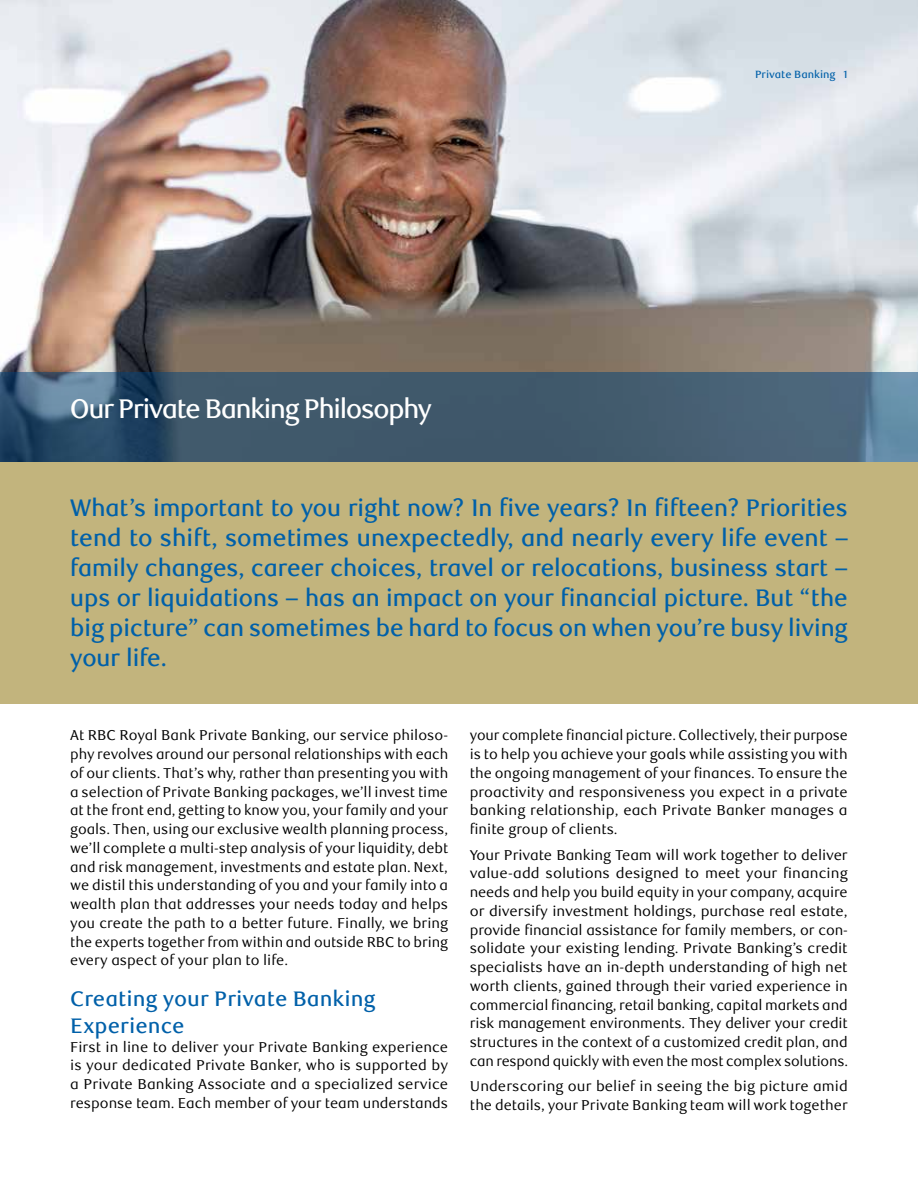
<style>
.page{position:relative;width:918px;height:1188px;background:#fff}
.page>*{position:absolute;margin:0;border:0;box-sizing:border-box;transform-origin:0 0}
.t1{font:500 27px "RBC Display";letter-spacing:-.04em;color:#fff}
.t2{font:500 24px/30px "RBC Display";color:#0060a9;text-align:justify}
.t3{font:500 21px/27px "RBC Text";color:#0060a9}
.t4{font:14.25px/18.8px "RBC Text";color:#000;text-align:justify}
.t5{font:500 10.5px "RBC Text";color:#0060a9}
</style>
<div class="page">
<img style="left:1px;top:0;width:917px;height:372px">
<svg style="left:0;top:372px;width:918px;height:90px;background:#415c72"></svg>
<div style="left:0;top:462px;width:918px;height:241px;background:#c2b47d"></div>
<h1 class="t1" style="left:70px;top:393px;width:363px">Our Private Banking Philosophy</h1>
<p class="t5" style="left:755px;top:68px;width:94px">Private Banking 1</p>
<p class="t2" style="left:70px;top:493px;width:780px">What’s important to you right now? In five years? In fifteen? Priorities tend to shift, sometimes unexpectedly, and nearly every life event – family changes, career choices, travel or relocations, business start – ups or liquidations – has an impact on your financial picture. But “the big picture” can sometimes be hard to focus on when you’re busy living your life.</p>
<p class="t4" style="left:70px;top:726px;width:380px">At RBC Royal Bank Private Banking, our service philoso&shy;phy revolves around our personal relationships with each of our clients. That’s why, rather than presenting you with a selection of Private Banking packages, we’ll invest time at the front end, getting to know you, your family and your goals. Then, using our exclusive wealth planning process, we’ll complete a multi-step analysis of your liquidity, debt and risk management, investments and estate plan. Next, we distil this understanding of you and your family into a wealth plan that addresses your needs today and helps you create the path to a better future. Finally, we bring the experts together from within and outside RBC to bring every aspect of your plan to life.</p>
<h3 class="t3" style="left:70px;top:986px;width:307px">Creating your Private Banking<br>Experience</h3>
<p class="t4" style="left:70px;top:1038px;width:380px">First in line to deliver your Private Banking experience is your dedicated Private Banker, who is supported by a Private Banking Associate and a specialized service response team. Each member of your team understands</p>
<p class="t4" style="left:470px;top:726px;width:380px">your complete financial picture. Collectively, their purpose is to help you achieve your goals while assisting you with the ongoing management of your finances. To ensure the proactivity and responsiveness you expect in a private banking relationship, each Private Banker manages a finite group of clients.</p>
<p class="t4" style="left:470px;top:846px;width:380px">Your Private Banking Team will work together to deliver value-add solutions designed to meet your financing needs and help you build equity in your company, acquire or diversify investment holdings, purchase real estate, provide financial assistance for family members, or con&shy;solidate your existing lending. Private Banking’s credit specialists have an in-depth understanding of high net worth clients, gained through their varied experience in commercial financing, retail banking, capital markets and risk management environments. They deliver your credit structures in the context of a customized credit plan, and can respond quickly with even the most complex solutions.</p>
<p class="t4" style="left:470px;top:1077px;width:380px">Underscoring our belief in seeing the big picture amid the details, your Private Banking team will work together</p>
</div>
